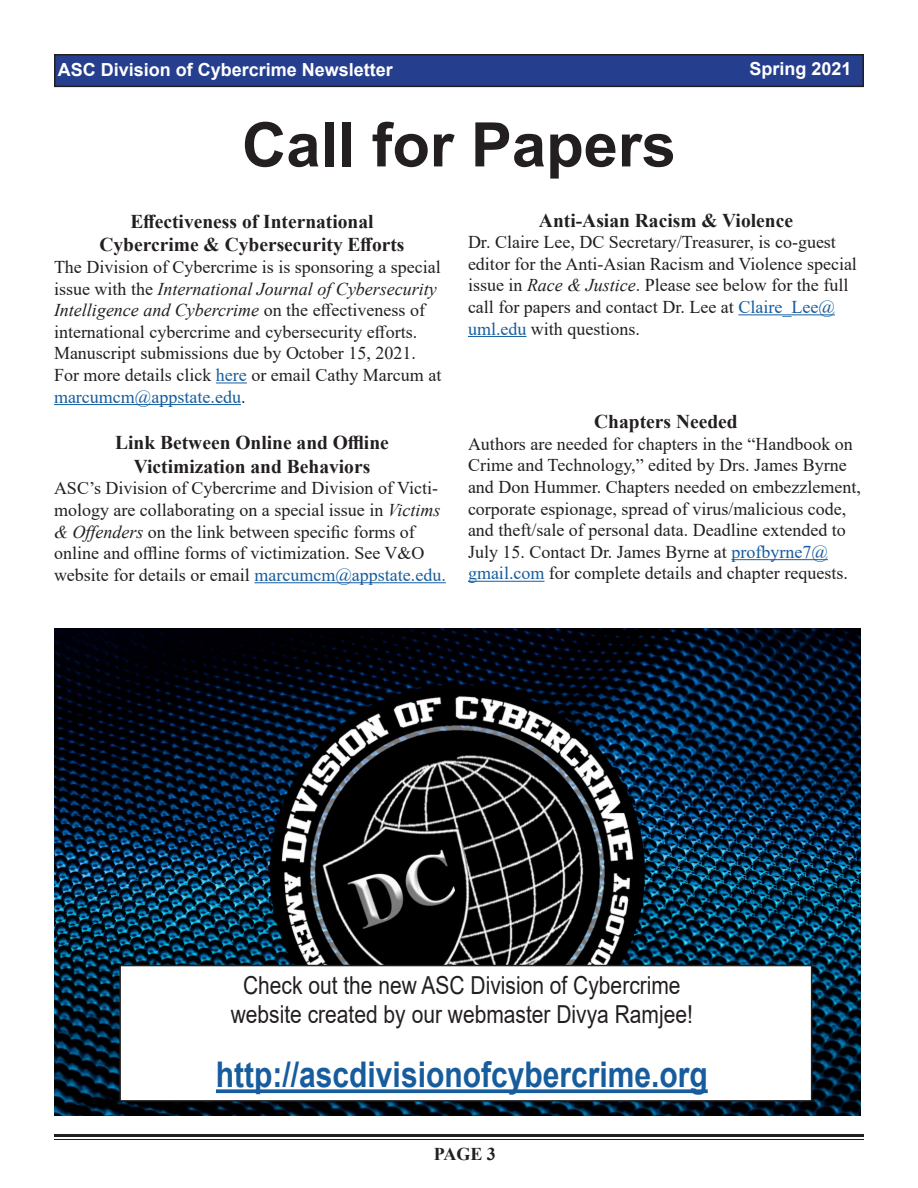
<style>
.page{position:relative;width:918px;height:1188px;background:#fff}
.page>*{position:absolute;margin:0;border:0;box-sizing:border-box;transform-origin:0 0}
.t1{font:700 61.5px "Arial";color:#231f20}
.t2{font:700 35.4px "Arial";color:#175d9e;scale:.85 1}
.t3{font:24.75px "Arial";color:#231f20;scale:.85 1}
.t4{font:700 19.5px "Times New Roman";color:#231f20}
.t5{font:18px/21.6px "Times New Roman";color:#231f20}
.t6{font:700 18px "Arial";color:#fff}
.t7{font:700 18px "Times New Roman";color:#231f20}
.s1{font-style:italic}
.s2{color:#175d9e}
</style>
<div class="page">
<div style="left:55px;top:55px;width:808px;height:31px;background:#253f8e"></div>
<div style="left:54px;top:54px;width:810px;height:33px;border:2px solid #231f20"></div>
<hr style="left:54px;top:1134px;width:810px;height:3px;background:#231f20">
<hr style="left:54px;top:1139px;width:810px;height:1px;background:#231f20">
<hr style="left:216px;top:383px;width:31px;height:1px;background:#175d9e">
<hr style="left:54px;top:404px;width:187px;height:1px;background:#175d9e">
<hr style="left:254px;top:582px;width:192px;height:1px;background:#175d9e">
<hr style="left:738px;top:314px;width:97px;height:1px;background:#175d9e">
<hr style="left:468px;top:336px;width:58px;height:1px;background:#175d9e">
<hr style="left:731px;top:559px;width:97px;height:1px;background:#175d9e">
<hr style="left:468px;top:581px;width:76px;height:1px;background:#175d9e">
<img style="left:55px;top:628px;width:806px;height:488px">
<div style="left:120px;top:966px;width:692px;height:135px;background:#fff"></div>
<div style="left:119px;top:965px;width:693px;height:137px;border:2px solid #231f20"></div>
<svg style="left:216px;top:1089px;width:492px;height:4px;background:#2c6ca7"></svg>
<p class="t6" style="left:58px;top:57px;width:337px">ASC Division of Cybercrime Newsletter</p>
<p class="t6" style="left:749px;top:56px;width:104px">Spring 2021</p>
<p class="t1" style="left:242px;top:101px;width:436px">Call for Papers</p>
<p class="t4" style="left:130px;top:207px;width:245px">Effectiveness of International</p>
<p class="t4" style="left:99px;top:231px;width:307px">Cybercrime &amp; Cybersecurity Efforts</p>
<p class="t5" style="left:54px;top:256px;width:389px">The Division of Cybercrime is is sponsoring a special issue with the <span class="s1">International Journal of Cybersecurity Intelligence and Cybercrime</span> on the effectiveness of international cybercrime and cybersecurity efforts.<br>Manuscript submissions due by October 15, 2021.<br>For more details click <span class="s2">here</span> or email Cathy Marcum at <span class="s2">marcumcm@appstate.edu</span>.</p>
<p class="t4" style="left:115px;top:429px;width:275px">Link Between Online and Offline</p>
<p class="t4" style="left:134px;top:452px;width:238px">Victimization and Behaviors</p>
<p class="t5" style="left:54px;top:477px;width:393px">ASC’s Division of Cybercrime and Division of Victi&shy;mology are collaborating on a special issue in <span class="s1">Victims &amp; Offenders</span> on the link between specific forms of online and offline forms of victimization. See V&amp;O website for details or email <span class="s2">marcumcm@appstate.edu.</span></p>
<p class="t4" style="left:539px;top:206px;width:256px">Anti-Asian Racism &amp; Violence</p>
<p class="t5" style="left:468px;top:231px;width:391px">Dr. Claire Lee, DC Secretary/Treasurer, is co-guest editor for the Anti-Asian Racism and Violence special issue in <span class="s1">Race &amp; Justice</span>. Please see below for the full call for papers and contact Dr. Lee at <span class="s2">Claire_Lee@ uml.edu</span> with questions.</p>
<p class="t4" style="left:594px;top:408px;width:145px">Chapters Needed</p>
<p class="t5" style="left:468px;top:432px;width:394px">Authors are needed for chapters in the “Handbook on Crime and Technology,” edited by Drs. James Byrne and Don Hummer. Chapters needed on embezzlement, corporate espionage, spread of virus/malicious code, and theft/sale of personal data. Deadline extended to July 15. Contact Dr. James Byrne at <span class="s2">profbyrne7@ gmail.com</span> for complete details and chapter requests.</p>
<p class="t3" style="left:243px;top:968px;width:516px">Check out the new ASC Division of Cybercrime</p>
<p class="t3" style="left:231px;top:997px;width:545px">website created by our webmaster Divya Ramjee!</p>
<p class="t2" style="left:216px;top:1050px;width:580px">http://ascdivisionofcybercrime.org</p>
<p class="t7" style="left:434px;top:1141px;width:64px">PAGE 3</p>
</div>
